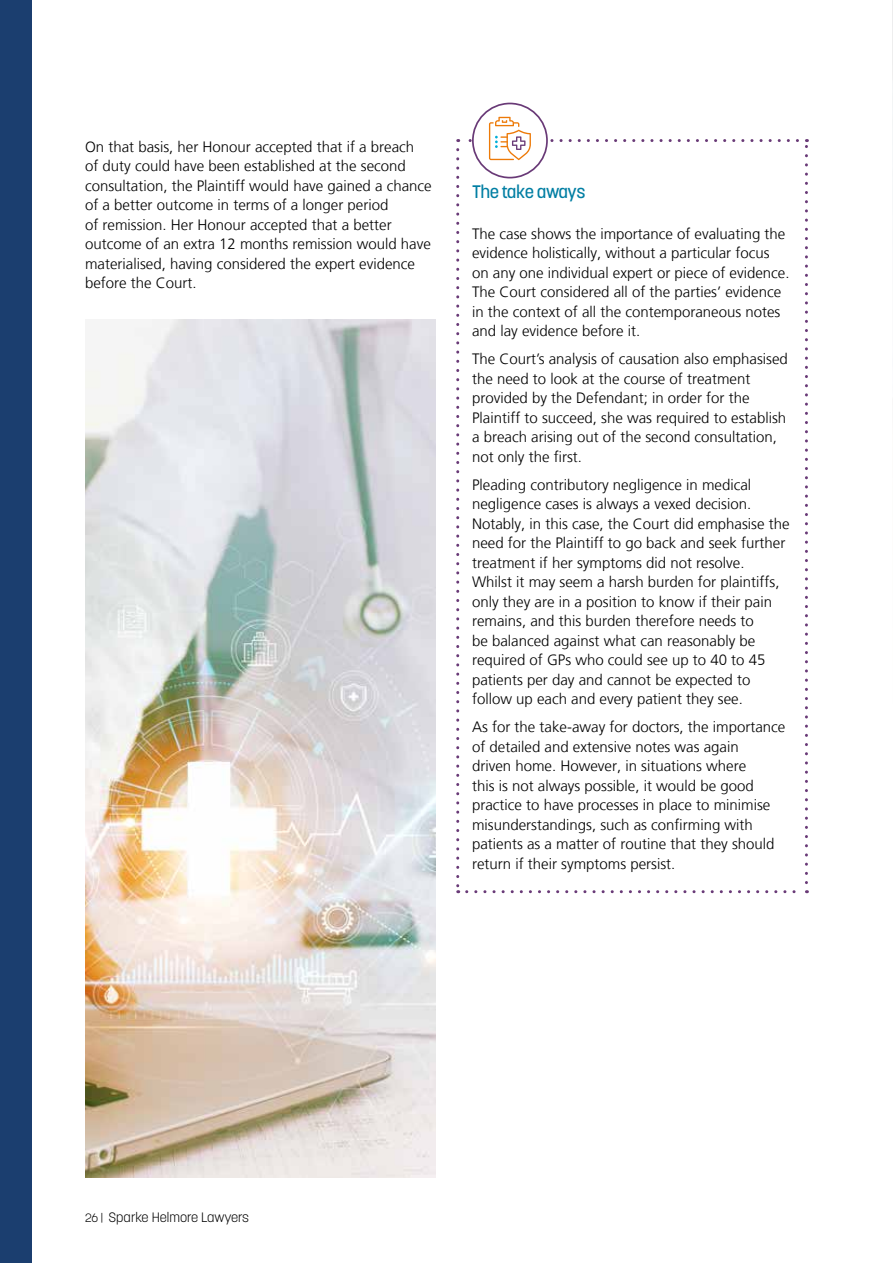
<style>
.page{position:relative;width:893px;height:1263px;background:#fff}
.page>*{position:absolute;margin:0;border:0;box-sizing:border-box;transform-origin:0 0}
.t1{font:500 18px "Korolev";letter-spacing:-.03em;color:#007ea3}
.t2{font:300 15px/19.5px "Frutiger LT";color:#000}
.t3{font:300 13.5px "Korolev";color:#000}
.s1{font-size:12px}
</style>
<div class="page">
<img style="left:892px;top:0;width:1px;height:176px">
<div style="left:0;top:0;width:31px;height:1263px;background:#1b3e6f"></div>
<img style="left:85px;top:319px;width:351px;height:859px">
<svg style="left:473px;top:103px;width:74px;height:75px"></svg>
<svg style="left:456px;top:117px;width:352px;height:776px"></svg>
<p class="t2" style="left:85px;top:137px;width:348px">On that basis, her Honour accepted that if a breach<br>of duty could have been established at the second consultation, the Plaintiff would have gained a chance of a better outcome in terms of a longer period<br>of remission. Her Honour accepted that a better outcome of an extra 12 months remission would have materialised, having considered the expert evidence before the Court.</p>
<p class="t1" style="left:472px;top:180px;width:115px">The take aways</p>
<p class="t2" style="left:472px;top:224px;width:319px">The case shows the importance of evaluating the evidence holistically, without a particular focus on any one individual expert or piece of evidence.<br>The Court considered all of the parties’ evidence in the context of all the contemporaneous notes and lay evidence before it.</p>
<p class="t2" style="left:472px;top:350px;width:317px">The Court’s analysis of causation also emphasised the need to look at the course of treatment provided by the Defendant; in order for the Plaintiff to succeed, she was required to establish a breach arising out of the second consultation, not only the first.</p>
<p class="t2" style="left:472px;top:475px;width:319px">Pleading contributory negligence in medical negligence cases is always a vexed decision.<br>Notably, in this case, the Court did emphasise the need for the Plaintiff to go back and seek further treatment if her symptoms did not resolve.<br>Whilst it may seem a harsh burden for plaintiffs, only they are in a position to know if their pain remains, and this burden therefore needs to<br>be balanced against what can reasonably be required of GPs who could see up to 40 to 45 patients per day and cannot be expected to follow up each and every patient they see.</p>
<p class="t2" style="left:472px;top:718px;width:315px">As for the take-away for doctors, the importance of detailed and extensive notes was again<br>driven home. However, in situations where<br>this is not always possible, it would be good practice to have processes in place to minimise misunderstandings, such as confirming with patients as a matter of routine that they should return if their symptoms persist.</p>
<p class="t3" style="left:85px;top:1209px;width:165px"><span class="s1">26 |</span> Sparke Helmore Lawyers</p>
</div>
